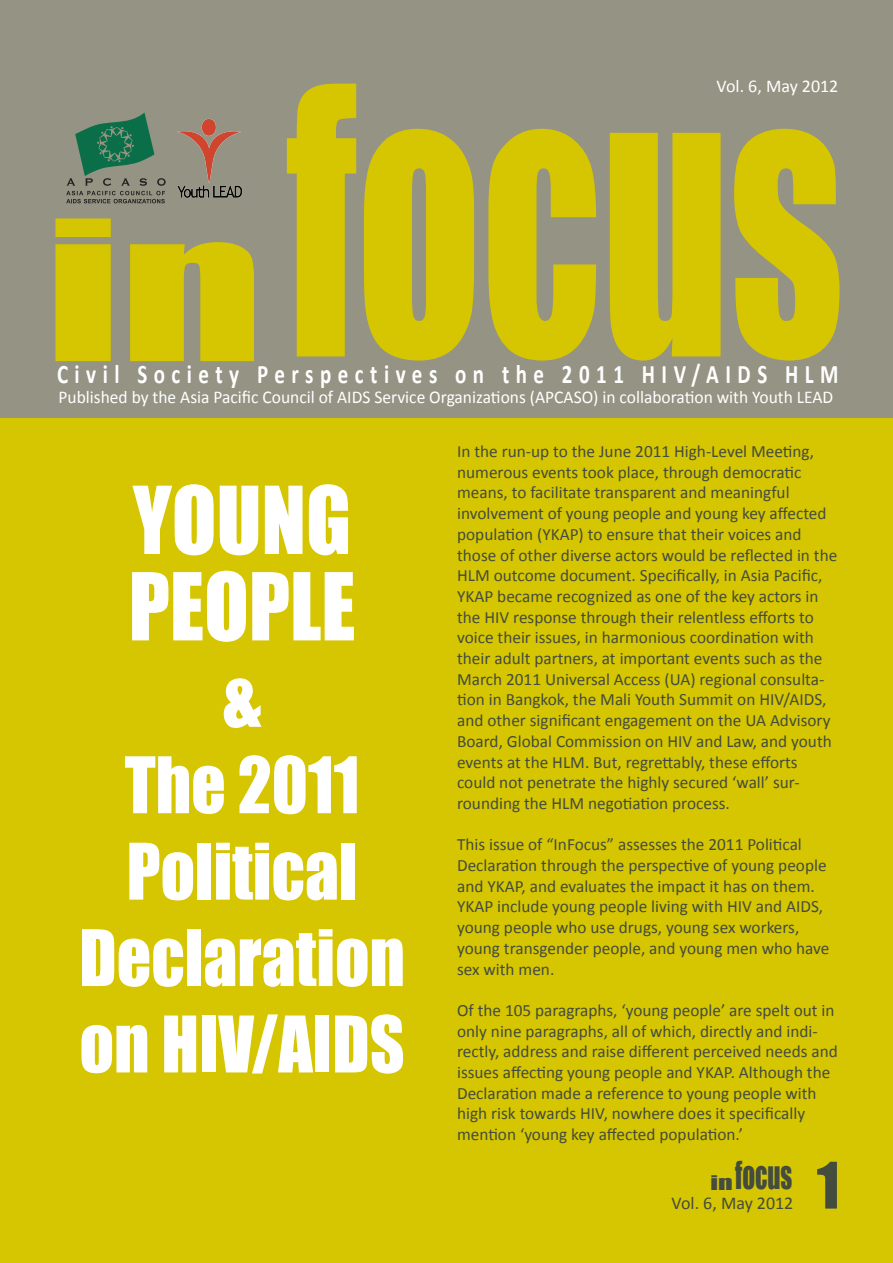
<style>
.page{position:relative;width:893px;height:1263px;background:#fff}
.page>*{position:absolute;margin:0;border:0;box-sizing:border-box;transform-origin:0 0}
.t1{font:345.15px "Impact";color:#d6c501;scale:.71 1}
.t2{font:180.45px "Impact";color:#d6c501;scale:1.51 1}
.t3{font:86.4px "Impact";color:#fff;scale:.95 1}
.t4{font:72px/86.4px "Impact";color:#fff;scale:.94 1}
.t5{font:59.25px "Impact";color:#434c3d}
.t6{font:35.4px "Impact";color:#434c3d;scale:.71 1}
.t7{font:700 26.85px "Calibri";letter-spacing:.31em;color:#fff;scale:.78 1}
.t8{font:18.45px "Impact";color:#434c3d;scale:1.51 1}
.t9{font:18px "Calibri";color:#fff}
.t10{font:18px "Calibri";color:#434c3d}
.t11{font:17.25px/20.7px "Calibri";color:#434c3d}
</style>
<div class="page">
<div style="left:0;top:416px;width:893px;height:847px;background:#d6c501"></div>
<div style="left:0;top:0;width:893px;height:418px;background:#959383"></div>
<svg style="left:66px;top:112px;width:100px;height:91px"></svg>
<img style="left:177px;top:118px;width:66px;height:80px">
<p class="t2" style="left:46px;top:150px;width:145px">in</p>
<p class="t9" style="left:717px;top:74px;width:123px">Vol. 6, May 2012</p>
<p class="t1" style="left:286px;top:-47px;width:787px">focus</p>
<p class="t7" style="left:57px;top:358px;width:1003px">Civil Society Perspectives on the 2011 HIV/AIDS HLM</p>
<p class="t9" style="left:58px;top:386px;width:776px">Published by the Asia Pacific Council of AIDS Service Organizations (APCASO) in collaboration with Youth LEAD</p>
<p class="t3" style="left:133px;top:453px;width:231px">YOUNG</p>
<p class="t3" style="left:129px;top:539px;width:240px">PEOPLE</p>
<p class="t4" style="left:223px;top:653px;width:43px">&amp;</p>
<p class="t4" style="left:125px;top:740px;width:251px">The 2011</p>
<p class="t4" style="left:127px;top:826px;width:247px">Political</p>
<p class="t4" style="left:79px;top:913px;width:348px">Declaration on HIV/AIDS</p>
<p class="t11" style="left:457px;top:440px;width:382px">In the run-up to the June 2011 High-Level Meeting, numerous events took place, through democratic means, to facilitate transparent and meaningful involvement of young people and young key affected population (YKAP) to ensure that their voices and those of other diverse actors would be reflected in the HLM outcome document. Specifically, in Asia Pacific, YKAP became recognized as one of the key actors in the HIV response through their relentless efforts to voice their issues, in harmonious coordination with their adult partners, at important events such as the March 2011 Universal Access (UA) regional consulta&shy;tion in Bangkok, the Mali Youth Summit on HIV/AIDS, and other significant engagement on the UA Advisory Board, Global Commission on HIV and Law, and youth events at the HLM. But, regrettably, these efforts could not penetrate the highly secured ‘wall’ sur&shy;rounding the HLM negotiation process.</p>
<p class="t11" style="left:457px;top:833px;width:374px">This issue of “InFocus” assesses the 2011 Political Declaration through the perspective of young people and YKAP, and evaluates the impact it has on them.<br>YKAP include young people living with HIV and AIDS, young people who use drugs, young sex workers, young transgender people, and young men who have sex with men.</p>
<p class="t11" style="left:457px;top:999px;width:382px">Of the 105 paragraphs, ‘young people’ are spelt out in only nine paragraphs, all of which, directly and indi&shy;rectly, address and raise different perceived needs and issues affecting young people and YKAP. Although the Declaration made a reference to young people with high risk towards HIV, nowhere does it specifically mention ‘young key affected population.’</p>
<p class="t5" style="left:817px;top:1139px;width:24px">1</p>
<p class="t6" style="left:735px;top:1148px;width:82px">focus</p>
<p class="t10" style="left:672px;top:1192px;width:123px">Vol. 6, May 2012</p>
<p class="t8" style="left:711px;top:1168px;width:16px">in</p>
</div>
